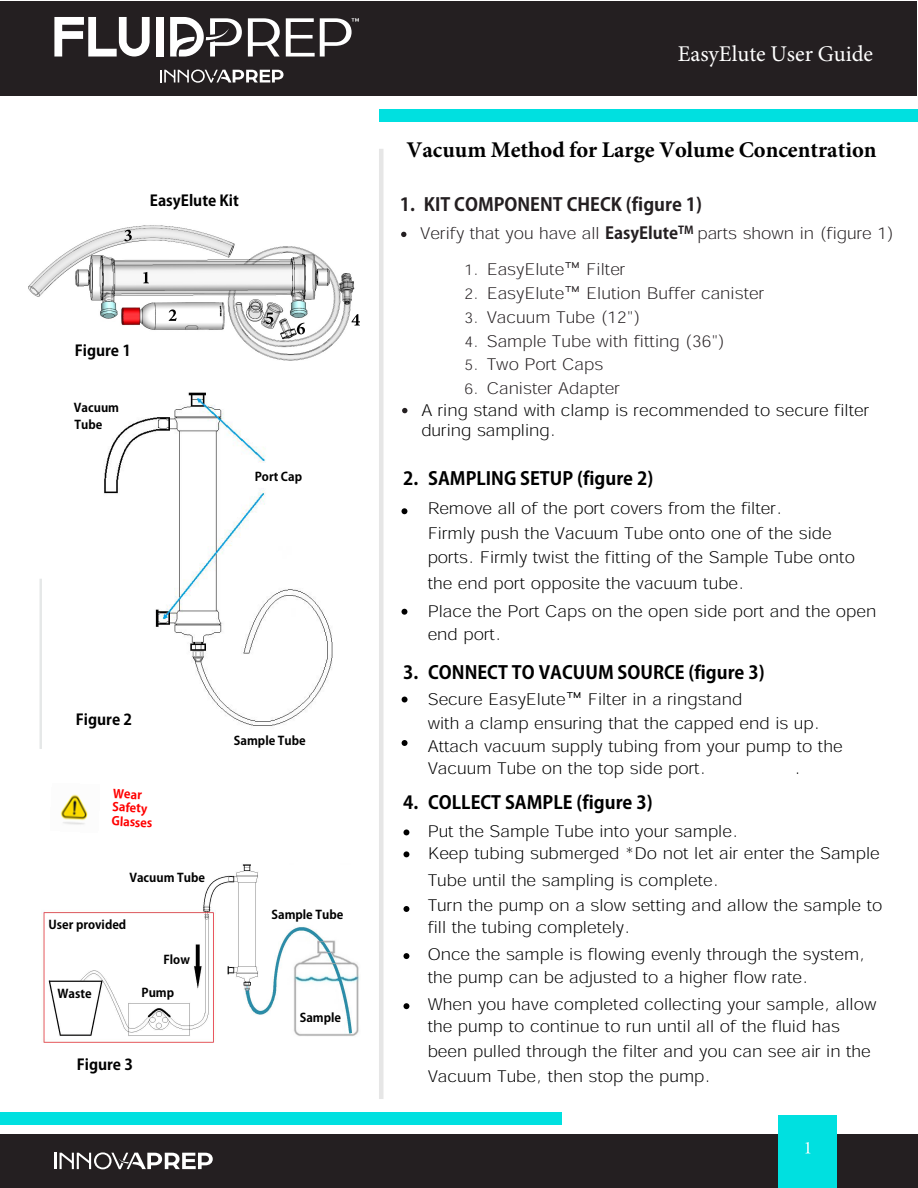
<style>
.page{position:relative;width:918px;height:1188px;background:#fff}
.page>*{position:absolute;margin:0;border:0;box-sizing:border-box;transform-origin:0 0}
.t1{font:700 22.5px "Minion Pro";color:#000}
.t2{font:22.5px "Minion Pro";color:#fff}
.t3{font:700 18px "Adobe Gothic Std";color:#000}
.t4{font:700 18px "Adobe Gothic Std";color:#241f21}
.t5{font:300 16.5px/23.7px "Adobe Gothic Std";color:#000}
.t6{font:300 16.5px "Adobe Gothic Std";color:#241f21}
.t7{font:700 15px "Adobe Gothic Std";color:#000}
.t8{font:700 12px/16.6px "Adobe Gothic Std";color:#000}
.t9{font:700 12px/14px "Adobe Gothic Std";color:#f00}
.s1{color:#fff}
.s2{font-weight:700}
.s3{font-size:15px}
.s4{font-size:15px;color:#241f21}
.s5{color:#241f21}
</style>
<div class="page">
<img style="left:28px;top:225px;width:327px;height:136px">
<img style="left:43px;top:864px;width:316px;height:179px">
<img style="left:104px;top:392px;width:229px;height:334px">
<div style="left:0;top:1px;width:917px;height:95px;background:#241f21"></div>
<div style="left:0;top:1134px;width:918px;height:54px;background:#241f21"></div>
<div style="left:778px;top:1116px;width:59px;height:72px;background:#00e0e0"></div>
<svg style="left:805px;top:1142px;width:5px;height:11px"></svg>
<svg style="left:54px;top:1152px;width:159px;height:17px"></svg>
<svg style="left:160px;top:70px;width:124px;height:13px"></svg>
<hr style="left:379px;top:149px;width:4px;height:950px;background:#e6e6e6">
<hr style="left:40px;top:579px;width:2px;height:170px;background:#e5e8e8">
<svg style="left:401px;top:232px;width:5px;height:5px"></svg>
<svg style="left:402px;top:408px;width:5px;height:5px"></svg>
<img style="left:60px;top:794px;width:28px;height:31px">
<svg style="left:401px;top:508px;width:6px;height:6px"></svg>
<svg style="left:401px;top:609px;width:6px;height:6px"></svg>
<svg style="left:403px;top:829px;width:6px;height:6px"></svg>
<svg style="left:403px;top:851px;width:6px;height:6px"></svg>
<svg style="left:403px;top:906px;width:6px;height:6px"></svg>
<svg style="left:403px;top:953px;width:6px;height:6px"></svg>
<svg style="left:403px;top:1003px;width:6px;height:6px"></svg>
<svg style="left:248px;top:18px;width:32px;height:39px"></svg>
<svg style="left:286px;top:18px;width:73px;height:39px"></svg>
<div style="left:156px;top:17px;width:8px;height:40px;background:#fff"></div>
<svg style="left:54px;top:17px;width:96px;height:40px"></svg>
<svg style="left:170px;top:17px;width:72px;height:40px"></svg>
<svg style="left:402px;top:697px;width:6px;height:6px"></svg>
<svg style="left:402px;top:740px;width:6px;height:6px"></svg>
<svg style="left:143px;top:272px;width:6px;height:11px"></svg>
<svg style="left:169px;top:309px;width:8px;height:12px"></svg>
<svg style="left:124px;top:230px;width:8px;height:11px"></svg>
<svg style="left:352px;top:314px;width:8px;height:12px"></svg>
<svg style="left:266px;top:313px;width:7px;height:11px"></svg>
<svg style="left:297px;top:323px;width:8px;height:11px"></svg>
<div style="left:379px;top:109px;width:539px;height:13px;background:#00e0e0"></div>
<div style="left:0;top:1112px;width:562px;height:13px;background:#00e0e0"></div>
<p class="t7" style="left:150px;top:192px;width:91px">EasyElute Kit</p>
<p class="t7" style="left:75px;top:341px;width:58px">Figure 1</p>
<p class="t8" style="left:74px;top:400px;width:47px">Vacuum<br>Tube</p>
<p class="t8" style="left:255px;top:469px;width:49px">Port Cap</p>
<p class="t7" style="left:76px;top:710px;width:58px">Figure 2</p>
<p class="t8" style="left:234px;top:733px;width:73px">Sample Tube</p>
<p class="t9" style="left:113px;top:787px;width:42px;rotate:3deg">Wear<br>Safety<br>Glasses</p>
<p class="t8" style="left:129px;top:869px;width:77px">Vacuum Tube</p>
<p class="t8" style="left:49px;top:917px;width:79px">User provided</p>
<p class="t8" style="left:163px;top:952px;width:28px">Flow</p>
<p class="t8" style="left:57px;top:985px;width:36px">Waste</p>
<p class="t8" style="left:142px;top:984px;width:34px">Pump</p>
<p class="t7" style="left:77px;top:1055px;width:58px">Figure 3</p>
<p class="t8" style="left:272px;top:907px;width:73px">Sample Tube</p>
<p class="t8" style="left:300px;top:1009px;width:43px">Sample</p>
<h1 class="t2" style="left:678px;top:38px;width:197px">EasyElute User Guide</h1>
<h1 class="t1" style="left:406px;top:134px;width:481px">Vacuum Method for Large Volume Concentration<span class="s1">e</span></h1>
<p class="t4" style="left:400px;top:193px;width:304px">1. KIT COMPONENT CHECK (figure 1)</p>
<p class="t6" style="left:420px;top:221px;width:475px">Verify that you have all <span class="s2">EasyElute</span><sup>TM</sup> parts shown in (figure 1)</p>
<p class="t6" style="left:465px;top:257px;width:162px"><span class="s3">1.</span> EasyElute™ Filter</p>
<p class="t6" style="left:465px;top:281px;width:301px"><span class="s3">2.</span> EasyElute™ Elution Buffer canister</p>
<p class="t6" style="left:465px;top:305px;width:177px"><span class="s3">3.</span> Vacuum Tube (12")</p>
<p class="t6" style="left:465px;top:329px;width:262px"><span class="s3">4.</span> Sample Tube with fitting (36")</p>
<p class="t6" style="left:465px;top:352px;width:140px"><span class="s3">5.</span> Two Port Caps</p>
<p class="t5" style="left:421px;top:376px;width:450px;line-height:22px;text-indent:43px"><span class="s4">6.</span> <span class="s5">Canister Adapter<br></span>A ring stand with clamp is recommended to secure filter</p>
<p class="t5" style="left:421px;top:418px;width:136px">during sampling.</p>
<p class="t3" style="left:403px;top:468px;width:252px">2. SAMPLING SETUP (figure 2)</p>
<p class="t5" style="left:428px;top:494px;width:406px;line-height:25.8px">Remove all of the port covers from the filter.<br>Firmly push the Vacuum Tube onto one of the side</p>
<p class="t5" style="left:428px;top:543px;width:429px;line-height:25.8px">ports. Firmly twist the fitting of the Sample Tube onto the end port opposite the vacuum tube.</p>
<p class="t5" style="left:428px;top:598px;width:450px">Place the Port Caps on the open side port and the open end port.</p>
<p class="t3" style="left:403px;top:662px;width:363px">3. CONNECT TO VACUUM SOURCE (figure 3)</p>
<p class="t5" style="left:428px;top:686px;width:417px">Secure EasyElute™ Filter in a ringstand<br>with a clamp ensuring that the capped end is up.<br>Attach vacuum supply tubing from your pump to the</p>
<p class="t5" style="left:428px;top:755px;width:280px">Vacuum Tube on the top side port.</p>
<p class="t5" style="left:795px;top:755px;width:8px">.</p>
<p class="t3" style="left:403px;top:792px;width:251px">4. COLLECT SAMPLE (figure 3)</p>
<p class="t5" style="left:428px;top:818px;width:454px;line-height:22.6px">Put the Sample Tube into your sample.<br>Keep tubing submerged *Do not let air enter the Sample</p>
<p class="t5" style="left:428px;top:867px;width:456px;line-height:24.8px">Tube until the sampling is complete.<br>Turn the pump on a slow setting and allow the sample to</p>
<p class="t5" style="left:428px;top:913px;width:439px;line-height:26.8px">fill the tubing completely.<br>Once the sample is flowing evenly through the system,</p>
<p class="t5" style="left:428px;top:963px;width:450px;line-height:26.8px">the pump can be adjusted to a higher flow rate.<br>When you have completed collecting your sample, allow</p>
<p class="t5" style="left:428px;top:1013px;width:445px;line-height:24.8px">the pump to continue to run until all of the fluid has been pulled through the filter and you can see air in the<br>Vacuum Tube, then stop the pump.</p>
</div>
